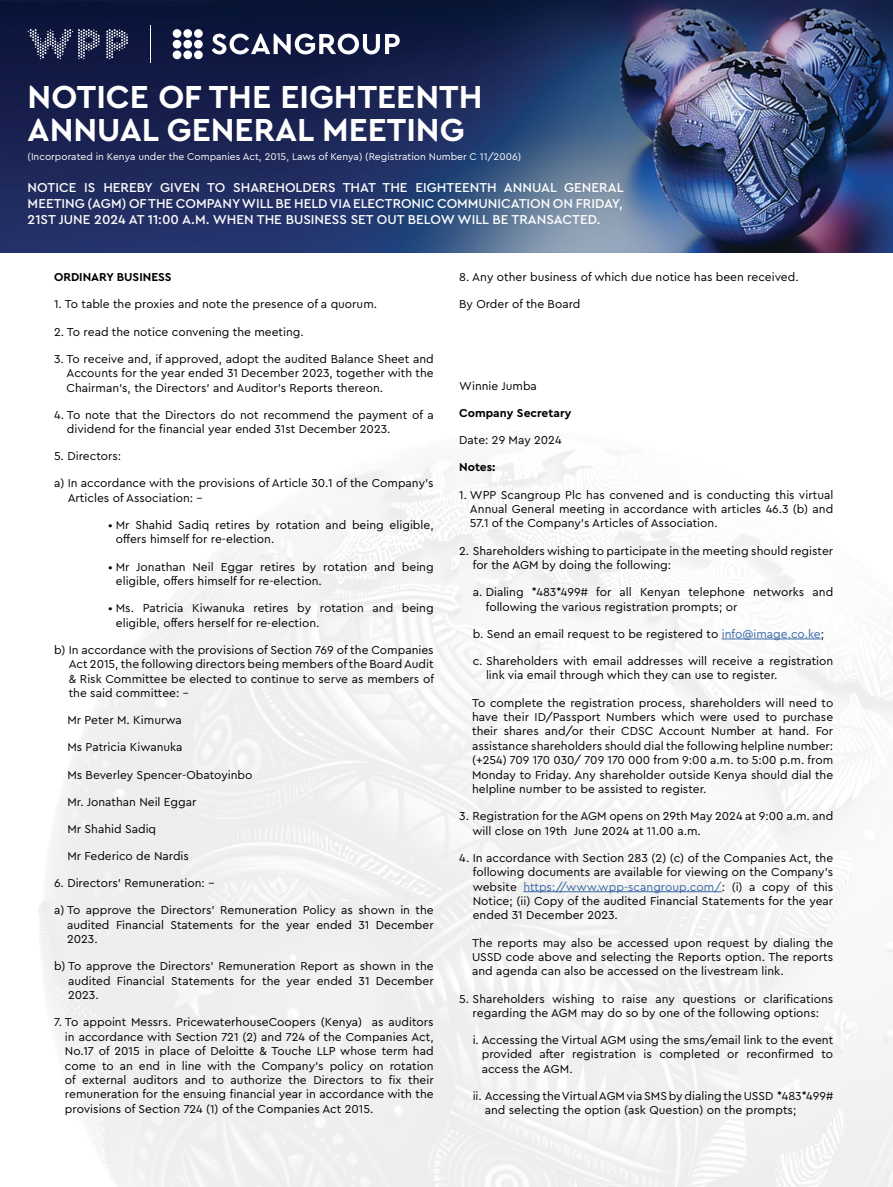
<style>
.page{position:relative;width:893px;height:1187px;background:#fff}
.page>*{position:absolute;margin:0;border:0;box-sizing:border-box;transform-origin:0 0}
.t1{font:700 33.3px/32.4px "WPP";color:#fff}
.t2{font:500 13.5px/16.2px "WPP";color:#fff;text-align:justify}
.t3{font:12px/14.4px "WPP";color:#000;text-align:justify}
.t4{font:700 12px "WPP";color:#000}
.t5{font:10.2px "WPP";color:#fff}
.s1{color:#3a68a5}
</style>
<div class="page">
<hr style="left:722px;top:638px;width:99px;height:1px;background:#3a68a5">
<hr style="left:523px;top:891px;width:199px;height:1px;background:#3a68a5">
<img style="left:0;top:0;width:893px;height:252px">
<hr style="left:150px;top:26px;width:1px;height:37px;background:#fff">
<svg style="left:28px;top:29px;width:100px;height:30px;background:#3e4565"></svg>
<div style="left:194px;top:50px;width:9px;height:9px;background:#fff;border-radius:50%"></div>
<div style="left:194px;top:40px;width:9px;height:9px;background:#fff;border-radius:50%"></div>
<div style="left:194px;top:29px;width:9px;height:9px;background:#fff;border-radius:50%"></div>
<div style="left:183px;top:50px;width:9px;height:9px;background:#fff;border-radius:50%"></div>
<div style="left:183px;top:40px;width:9px;height:9px;background:#fff;border-radius:50%"></div>
<div style="left:183px;top:29px;width:9px;height:9px;background:#fff;border-radius:50%"></div>
<div style="left:173px;top:50px;width:8px;height:9px;background:#fff;border-radius:50%"></div>
<div style="left:173px;top:40px;width:8px;height:9px;background:#fff;border-radius:50%"></div>
<div style="left:173px;top:29px;width:8px;height:9px;background:#fff;border-radius:50%"></div>
<svg style="left:212px;top:34px;width:188px;height:20px"></svg>
<h1 class="t1" style="left:28px;top:79px;width:456px">NOTICE OF THE EIGHTEENTH<br>ANNUAL GENERAL MEETING</h1>
<p class="t5" style="left:28px;top:150px;width:495px">(Incorporated in Kenya under the Companies Act, 2015, Laws of Kenya) (Registration Number C 11/2006)</p>
<p class="t2" style="left:28px;top:178px;width:597px">NOTICE IS HEREBY GIVEN TO SHAREHOLDERS THAT THE EIGHTEENTH ANNUAL GENERAL MEETING (AGM) OF THE COMPANY WILL BE HELD VIA ELECTRONIC COMMUNICATION ON FRIDAY, 21ST JUNE 2024 AT 11:00 A.M. WHEN THE BUSINESS SET OUT BELOW WILL BE TRANSACTED.</p>
<p class="t4" style="left:54px;top:269px;width:119px">ORDINARY BUSINESS</p>
<p class="t3" style="left:54px;top:296px;width:325px">1. To table the proxies and note the presence of a quorum.</p>
<p class="t3" style="left:54px;top:324px;width:251px">2. To read the notice convening the meeting.</p>
<p class="t3" style="left:67px;top:351px;width:369px;text-indent:-13px">3. To receive and, if approved, adopt the audited Balance Sheet and Accounts for the year ended 31 December 2023, together with the Chairman’s, the Directors’ and Auditor’s Reports thereon.</p>
<p class="t3" style="left:67px;top:407px;width:368px;text-indent:-13px">4. To note that the Directors do not recommend the payment of a dividend for the financial year ended 31st December 2023.</p>
<p class="t3" style="left:54px;top:448px;width:69px">5. Directors:</p>
<p class="t3" style="left:68px;top:475px;width:368px;text-indent:-14px">a) In accordance with the provisions of Article 30.1 of the Company’s<br>Articles of Association: -</p>
<p class="t3" style="left:116px;top:517px;width:319px;text-indent:-8px">• Mr Shahid Sadiq retires by rotation and being eligible, offers himself for re-election.</p>
<p class="t3" style="left:116px;top:559px;width:319px;text-indent:-8px">• Mr Jonathan Neil Eggar retires by rotation and being eligible, offers himself for re-election.</p>
<p class="t3" style="left:116px;top:600px;width:319px;text-indent:-8px">• Ms. Patricia Kiwanuka retires by rotation and being eligible, offers herself for re-election.</p>
<p class="t3" style="left:69px;top:642px;width:367px;text-indent:-15px">b) In accordance with the provisions of Section 769 of the Companies Act 2015, the following directors being members of the Board Audit &amp; Risk Committee be elected to continue to serve as members of the said committee: -</p>
<p class="t3" style="left:67px;top:712px;width:116px">Mr Peter M. Kimurwa</p>
<p class="t3" style="left:67px;top:739px;width:117px">Ms Patricia Kiwanuka</p>
<p class="t3" style="left:67px;top:766px;width:187px">Ms Beverley Spencer-Obatoyinbo</p>
<p class="t3" style="left:67px;top:793px;width:131px">Mr. Jonathan Neil Eggar</p>
<p class="t3" style="left:67px;top:821px;width:90px">Mr Shahid Sadiq</p>
<p class="t3" style="left:67px;top:848px;width:123px">Mr Federico de Nardis</p>
<p class="t3" style="left:54px;top:875px;width:162px">6. Directors’ Remuneration: -</p>
<p class="t3" style="left:67px;top:902px;width:368px;text-indent:-13px">a) To approve the Directors’ Remuneration Policy as shown in the audited Financial Statements for the year ended 31 December 2023.</p>
<p class="t3" style="left:68px;top:958px;width:367px;text-indent:-14px">b) To approve the Directors’ Remuneration Report as shown in the audited Financial Statements for the year ended 31 December 2023.</p>
<p class="t3" style="left:65px;top:1014px;width:370px;text-indent:-11px">7. To appoint Messrs. PricewaterhouseCoopers (Kenya) as auditors in accordance with Section 721 (2) and 724 of the Companies Act, No.17 of 2015 in place of Deloitte &amp; Touche LLP whose term had come to an end in line with the Company’s policy on rotation of external auditors and to authorize the Directors to fix their remuneration for the ensuing financial year in accordance with the provisions of Section 724 (1) of the Companies Act 2015.</p>
<p class="t3" style="left:459px;top:269px;width:341px">8. Any other business of which due notice has been received.</p>
<p class="t3" style="left:459px;top:296px;width:123px">By Order of the Board</p>
<p class="t3" style="left:459px;top:378px;width:79px">Winnie Jumba</p>
<p class="t4" style="left:459px;top:405px;width:114px">Company Secretary</p>
<p class="t3" style="left:459px;top:432px;width:104px">Date: 29 May 2024</p>
<p class="t4" style="left:459px;top:459px;width:38px">Notes:</p>
<p class="t3" style="left:470px;top:487px;width:365px;text-indent:-11px">1. WPP Scangroup Plc has convened and is conducting this virtual Annual General meeting in accordance with articles 46.3 (b) and 57.1 of the Company’s Articles of Association.</p>
<p class="t3" style="left:473px;top:543px;width:362px;text-indent:-13px">2. Shareholders wishing to participate in the meeting should register for the AGM by doing the following:</p>
<p class="t3" style="left:486px;top:584px;width:349px;text-indent:-13px">a. Dialing *483*499# for all Kenyan telephone networks and following the various registration prompts; or</p>
<p class="t3" style="left:473px;top:626px;width:353px">b. Send an email request to be registered to <span class="s1">info@image.co.ke</span>;</p>
<p class="t3" style="left:486px;top:653px;width:349px;text-indent:-13px">c. Shareholders with email addresses will receive a registration link via email through which they can use to register.</p>
<p class="t3" style="left:472px;top:694px;width:363px">To complete the registration process, shareholders will need to have their ID/Passport Numbers which were used to purchase their shares and/or their CDSC Account Number at hand. For assistance shareholders should dial the following helpline number: (+254) 709 170 030/ 709 170 000 from 9:00 a.m. to 5:00 p.m. from Monday to Friday. Any shareholder outside Kenya should dial the helpline number to be assisted to register.</p>
<p class="t3" style="left:472px;top:808px;width:362px;text-indent:-13px">3. Registration for the AGM opens on 29th May 2024 at 9:00 a.m. and will close on 19th June 2024 at 11.00 a.m.</p>
<p class="t3" style="left:473px;top:849px;width:362px;text-indent:-14px">4. In accordance with Section 283 (2) (c) of the Companies Act, the following documents are available for viewing on the Company’s website <span class="s1">https://www.wpp-scangroup.com/</span>: (i) a copy of this Notice; (ii) Copy of the audited Financial Statements for the year ended 31 December 2023.</p>
<p class="t3" style="left:472px;top:934px;width:363px">The reports may also be accessed upon request by dialing the USSD code above and selecting the Reports option. The reports and agenda can also be accessed on the livestream link.</p>
<p class="t3" style="left:459px;top:990px;width:376px;text-align:center">5. Shareholders wishing to raise any questions or clarifications regarding the AGM may do so by one of the following options:</p>
<p class="t3" style="left:482px;top:1032px;width:353px;text-indent:-9px">i. Accessing the Virtual AGM using the sms/email link to the event provided after registration is completed or reconfirmed to access the AGM.</p>
<p class="t3" style="left:485px;top:1088px;width:350px;text-indent:-12px">ii. Accessing the Virtual AGM via SMS by dialing the USSD *483*499# and selecting the option (ask Question) on the prompts;</p>
</div>
